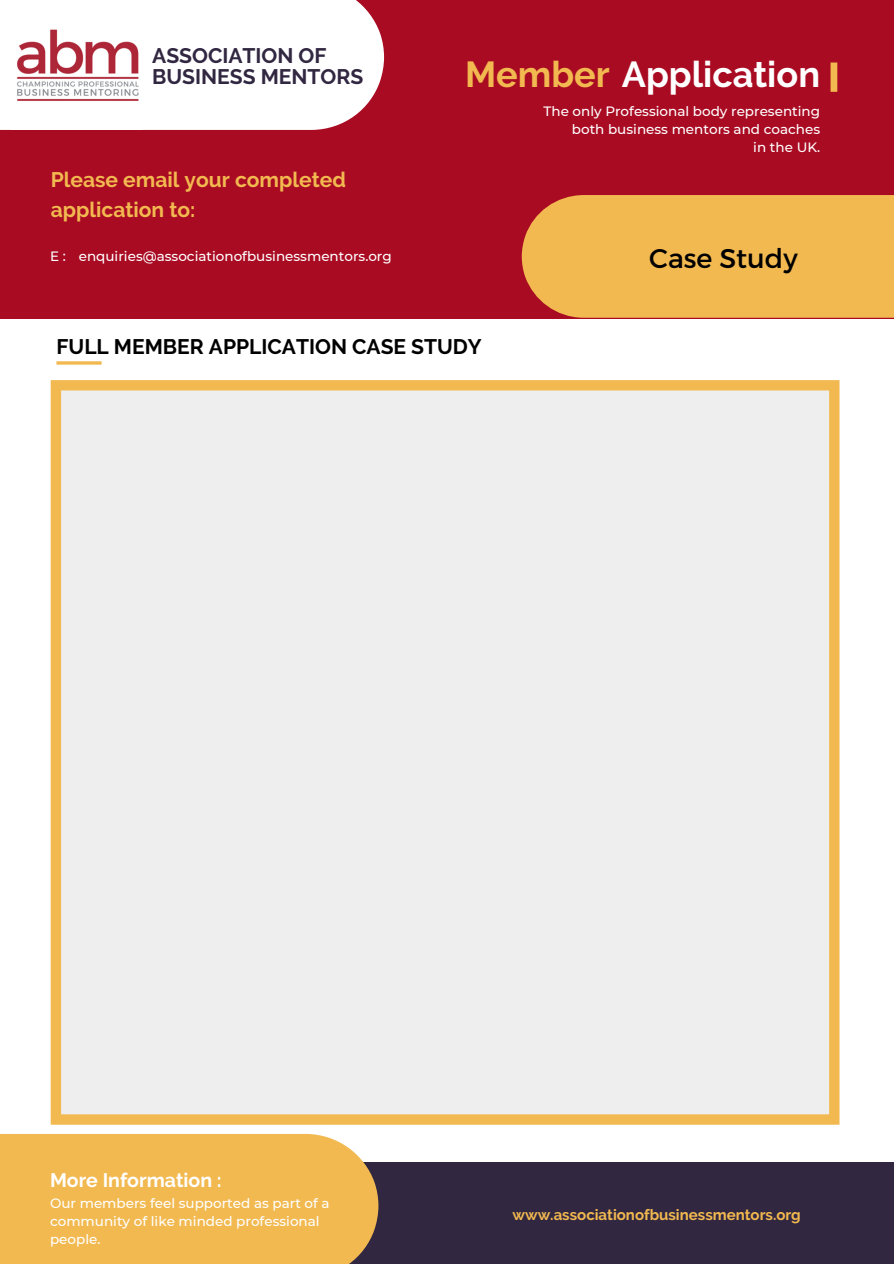
<style>
.page{position:relative;width:894px;height:1264px;background:#fff}
.page>*{position:absolute;margin:0;border:0;box-sizing:border-box;transform-origin:0 0}
.t1{font:700 36px "Raleway";color:#fff}
.t2{font:27px "Montserrat";color:#000}
.t3{font:700 21px/29.2px "Raleway";color:#f2b950}
.t4{font:700 21px "Raleway";color:#000}
.t5{font:700 21px/21.5px "Raleway";color:#312741}
.t6{font:700 19.5px "Raleway";color:#fff}
.t7{font:700 15px "Raleway";color:#f2b950}
.t8{font:500 13.5px/18px "Montserrat";color:#fff;text-align:right}
.s1{color:#f2b950}
</style>
<div class="page">
<div style="left:0;top:0;width:893px;height:318px;background:#a90b22"></div>
<div style="left:521px;top:195px;width:372px;height:123px;background:#f2b950"></div>
<div style="left:830px;top:63px;width:7px;height:29px;background:#f2b950"></div>
<div style="left:0;top:1161px;width:893px;height:102px;background:#312741"></div>
<div style="left:0;top:1134px;width:378px;height:129px;background:#f2b950"></div>
<div style="left:0;top:0;width:384px;height:130px;background:#fff"></div>
<svg style="left:56px;top:361px;width:45px;height:4px"></svg>
<img style="left:11px;top:0;width:131px;height:129px">
<div style="left:51px;top:380px;width:788px;height:744px;background:#efeeef"></div>
<p class="t5" style="left:152px;top:45px;width:212px">ASSOCIATION OF<br>BUSINESS MENTORS</p>
<p class="t3" style="left:51px;top:165px;width:297px">Please email your completed application to:</p>
<p class="t8" style="left:50px;top:247px;width:17px">E :</p>
<p class="t8" style="left:79px;top:247px;width:314px">enquiries@associationofbusinessmentors.org</p>
<p class="t1" style="left:465px;top:53px;width:356px"><span class="s1">Member</span> Application</p>
<p class="t8" style="left:543px;top:102px;width:278px">The only Professional body representing both business mentors and coaches</p>
<p class="t8" style="left:753px;top:138px;width:68px">in the UK.</p>
<p class="t2" style="left:649px;top:240px;width:150px">Case Study</p>
<p class="t4" style="left:56px;top:334px;width:426px">FULL MEMBER APPLICATION CASE STUDY</p>
<p class="t6" style="left:50px;top:1168px;width:173px">More Information :</p>
<p class="t8" style="left:50px;top:1194px;width:281px;text-align:left">Our members feel supported as part of a community of like minded professional people.</p>
<p class="t7" style="left:512px;top:1205px;width:290px">www.associationofbusinessmentors.org</p>
</div>
